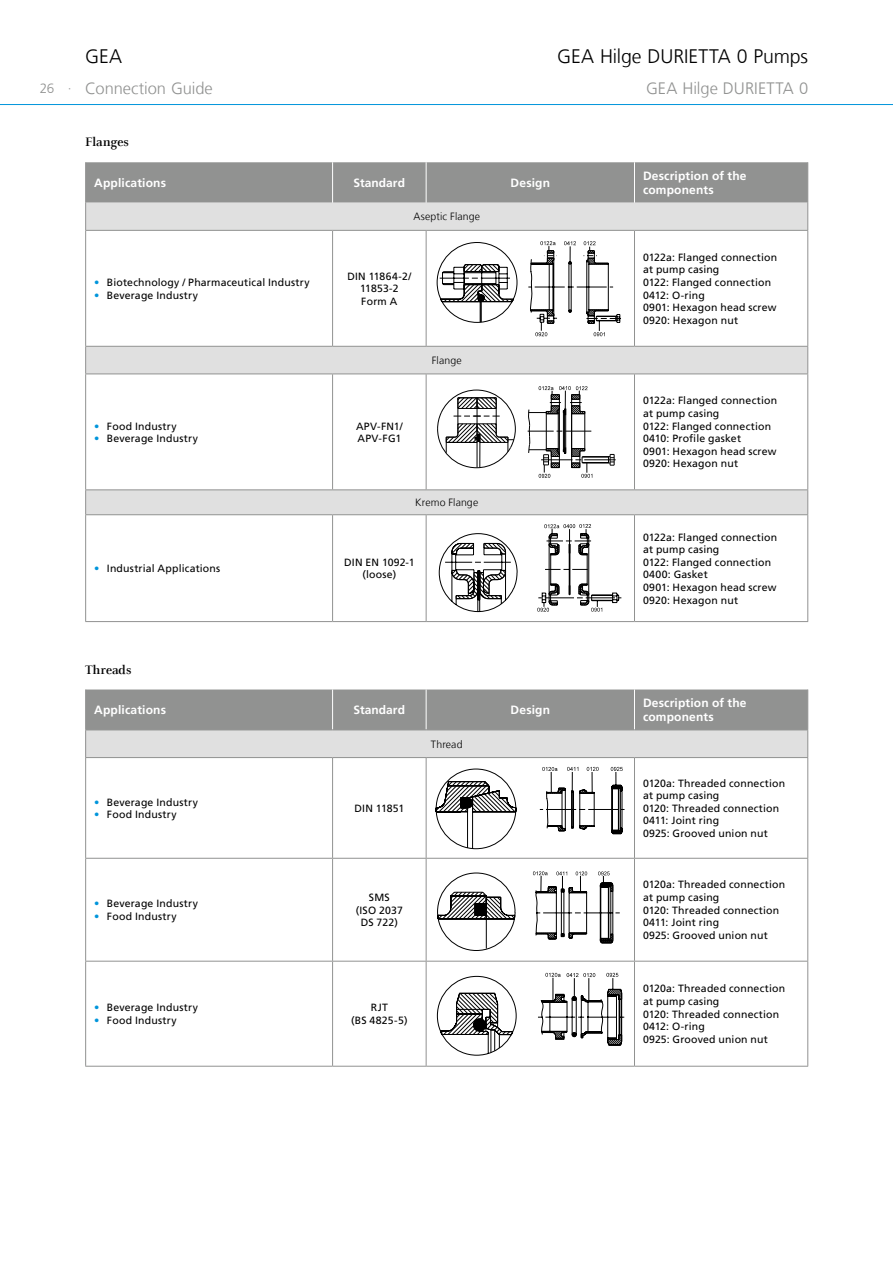
<style>
.page{position:relative;width:893px;height:1263px;background:#fff}
.page>*{position:absolute;margin:0;border:0;box-sizing:border-box;transform-origin:0 0}
.t1{font:300 19.5px "Frutiger LT Com";letter-spacing:-.01em;color:#000}
.t2{font:300 16.5px "Frutiger LT Com";letter-spacing:-.005em;color:#919291}
.t3{font:700 13.5px "Celeste Offc Pro";color:#000}
.t4{font:300 13.5px "Frutiger LT Com";color:#919291}
.t5{font:700 12px/14.4px "Frutiger LT Com";letter-spacing:.015em;color:#fff}
.t6{font:10.5px/12.6px "Frutiger LT Com";letter-spacing:.015em;color:#000}
.t7{font:300 10.5px "Frutiger LT Com";letter-spacing:.01em;color:#000}
.s1{color:#0095db}
</style>
<div class="page">
<hr style="left:0;top:104px;width:893px;height:1px;background:#0095db">
<svg style="left:86px;top:231px;width:721px;height:283px"></svg>
<svg style="left:85px;top:347px;width:1px;height:27px"></svg>
<svg style="left:85px;top:490px;width:1px;height:24px"></svg>
<svg style="left:85px;top:162px;width:723px;height:68px;background:#b1b2b1"></svg>
<svg style="left:807px;top:347px;width:1px;height:27px"></svg>
<svg style="left:807px;top:490px;width:1px;height:24px"></svg>
<hr style="left:85px;top:231px;width:1px;height:115px;background:#919291">
<hr style="left:85px;top:374px;width:1px;height:115px;background:#919291">
<hr style="left:85px;top:515px;width:1px;height:106px;background:#919291">
<hr style="left:332px;top:231px;width:1px;height:115px;background:#919291">
<hr style="left:332px;top:374px;width:1px;height:115px;background:#919291">
<hr style="left:332px;top:515px;width:1px;height:106px;background:#919291">
<hr style="left:426px;top:231px;width:1px;height:115px;background:#919291">
<hr style="left:426px;top:374px;width:1px;height:115px;background:#919291">
<hr style="left:426px;top:515px;width:1px;height:106px;background:#919291">
<hr style="left:634px;top:231px;width:1px;height:115px;background:#919291">
<hr style="left:807px;top:231px;width:1px;height:115px;background:#919291">
<hr style="left:634px;top:374px;width:1px;height:115px;background:#919291">
<hr style="left:807px;top:374px;width:1px;height:115px;background:#919291">
<hr style="left:634px;top:515px;width:1px;height:106px;background:#919291">
<hr style="left:807px;top:515px;width:1px;height:106px;background:#919291">
<hr style="left:85px;top:346px;width:248px;height:1px;background:#919291">
<hr style="left:85px;top:230px;width:248px;height:1px;background:#919291">
<hr style="left:333px;top:230px;width:93px;height:1px;background:#919291">
<hr style="left:426px;top:230px;width:208px;height:1px;background:#919291">
<hr style="left:634px;top:230px;width:174px;height:1px;background:#919291">
<hr style="left:85px;top:374px;width:248px;height:1px;background:#919291">
<hr style="left:333px;top:374px;width:93px;height:1px;background:#919291">
<hr style="left:426px;top:374px;width:208px;height:1px;background:#919291">
<hr style="left:634px;top:374px;width:174px;height:1px;background:#919291">
<hr style="left:85px;top:489px;width:248px;height:1px;background:#919291">
<hr style="left:333px;top:489px;width:93px;height:1px;background:#919291">
<hr style="left:426px;top:489px;width:208px;height:1px;background:#919291">
<hr style="left:634px;top:489px;width:174px;height:1px;background:#919291">
<hr style="left:85px;top:514px;width:248px;height:1px;background:#919291">
<hr style="left:333px;top:514px;width:93px;height:1px;background:#919291">
<hr style="left:426px;top:514px;width:208px;height:1px;background:#919291">
<hr style="left:634px;top:514px;width:174px;height:1px;background:#919291">
<hr style="left:85px;top:621px;width:248px;height:1px;background:#919291">
<hr style="left:333px;top:621px;width:93px;height:1px;background:#919291">
<hr style="left:426px;top:621px;width:208px;height:1px;background:#919291">
<hr style="left:634px;top:621px;width:174px;height:1px;background:#919291">
<hr style="left:333px;top:346px;width:93px;height:1px;background:#919291">
<hr style="left:426px;top:346px;width:208px;height:1px;background:#919291">
<hr style="left:634px;top:346px;width:174px;height:1px;background:#919291">
<svg style="left:437px;top:240px;width:184px;height:97px"></svg>
<hr style="left:584px;top:459px;width:32px;height:1px;background:#000">
<svg style="left:437px;top:390px;width:79px;height:78px"></svg>
<svg style="left:528px;top:385px;width:87px;height:93px"></svg>
<svg style="left:439px;top:524px;width:183px;height:88px"></svg>
<svg style="left:85px;top:689px;width:723px;height:68px;background:#b1b1b1"></svg>
<hr style="left:85px;top:758px;width:1px;height:100px;background:#919291">
<hr style="left:85px;top:859px;width:1px;height:102px;background:#919291">
<hr style="left:85px;top:961px;width:1px;height:105px;background:#919291">
<hr style="left:332px;top:758px;width:1px;height:100px;background:#919291">
<hr style="left:332px;top:859px;width:1px;height:102px;background:#919291">
<hr style="left:332px;top:961px;width:1px;height:105px;background:#919291">
<hr style="left:426px;top:758px;width:1px;height:100px;background:#919291">
<hr style="left:426px;top:859px;width:1px;height:102px;background:#919291">
<hr style="left:426px;top:961px;width:1px;height:105px;background:#919291">
<hr style="left:634px;top:758px;width:1px;height:100px;background:#919291">
<hr style="left:807px;top:758px;width:1px;height:100px;background:#919291">
<hr style="left:634px;top:859px;width:1px;height:102px;background:#919291">
<hr style="left:807px;top:859px;width:1px;height:102px;background:#919291">
<hr style="left:634px;top:961px;width:1px;height:105px;background:#919291">
<hr style="left:807px;top:961px;width:1px;height:105px;background:#919291">
<hr style="left:85px;top:757px;width:248px;height:1px;background:#919291">
<hr style="left:333px;top:757px;width:93px;height:1px;background:#919291">
<hr style="left:426px;top:757px;width:208px;height:1px;background:#919291">
<hr style="left:634px;top:757px;width:174px;height:1px;background:#919291">
<hr style="left:85px;top:961px;width:248px;height:1px;background:#919291">
<hr style="left:333px;top:961px;width:93px;height:1px;background:#919291">
<hr style="left:426px;top:961px;width:208px;height:1px;background:#919291">
<hr style="left:634px;top:961px;width:174px;height:1px;background:#919291">
<hr style="left:333px;top:858px;width:93px;height:1px;background:#919291">
<hr style="left:426px;top:858px;width:208px;height:1px;background:#919291">
<hr style="left:634px;top:858px;width:174px;height:1px;background:#919291">
<hr style="left:333px;top:1066px;width:93px;height:1px;background:#919291">
<hr style="left:426px;top:1066px;width:208px;height:1px;background:#919291">
<hr style="left:634px;top:1066px;width:174px;height:1px;background:#919291">
<hr style="left:85px;top:858px;width:248px;height:1px;background:#919291">
<hr style="left:85px;top:1066px;width:248px;height:1px;background:#919291">
<hr style="left:85px;top:729px;width:248px;height:1px;background:#919291">
<hr style="left:333px;top:729px;width:93px;height:1px;background:#919291">
<hr style="left:426px;top:729px;width:208px;height:1px;background:#919291">
<hr style="left:634px;top:729px;width:174px;height:1px;background:#919291">
<svg style="left:436px;top:766px;width:189px;height:83px"></svg>
<svg style="left:437px;top:871px;width:183px;height:80px"></svg>
<svg style="left:437px;top:972px;width:188px;height:83px"></svg>
<p class="t4" style="left:40px;top:80px;width:34px">26 ·</p>
<h1 class="t1" style="left:85px;top:45px;width:38px">GEA</h1>
<h1 class="t1" style="left:557px;top:45px;width:252px">GEA Hilge DURIETTA 0 Pumps</h1>
<h2 class="t2" style="left:85px;top:79px;width:129px">Connection Guide</h2>
<h2 class="t2" style="left:646px;top:79px;width:164px">GEA Hilge DURIETTA 0</h2>
<p class="t3" style="left:85px;top:133px;width:45px">Flanges</p>
<p class="t5" style="left:94px;top:176px;width:73px">Applications</p>
<p class="t5" style="left:354px;top:176px;width:53px">Standard</p>
<p class="t5" style="left:510px;top:176px;width:41px">Design</p>
<p class="t5" style="left:643px;top:168px;width:105px">Description of the components</p>
<p class="t7" style="left:413px;top:211px;width:68px">Aseptic Flange</p>
<p class="t6" style="left:94px;top:276px;width:217px"><span class="s1">•</span> Biotechnology / Pharmaceutical Industry</p>
<p class="t6" style="left:94px;top:289px;width:105px"><span class="s1">•</span> Beverage Industry</p>
<p class="t6" style="left:94px;top:420px;width:84px"><span class="s1">•</span> Food Industry</p>
<p class="t6" style="left:94px;top:432px;width:105px"><span class="s1">•</span> Beverage Industry</p>
<p class="t6" style="left:347px;top:270px;width:66px;text-align:center">DIN 11864-2/<br>11853-2<br>Form A</p>
<p class="t7" style="left:432px;top:354px;width:31px">Flange</p>
<p class="t6" style="left:356px;top:420px;width:48px">APV-FN1/<br>APV-FG1</p>
<p class="t7" style="left:415px;top:496px;width:65px">Kremo Flange</p>
<p class="t6" style="left:94px;top:562px;width:128px"><span class="s1">•</span> Industrial Applications</p>
<p class="t6" style="left:344px;top:556px;width:72px;text-align:center">DIN EN 1092-1 (loose)</p>
<p class="t6" style="left:643px;top:251px;width:136px">0122a: Flanged connection at pump casing<br>0122: Flanged connection<br>0412: O-ring<br>0901: Hexagon head screw<br>0920: Hexagon nut</p>
<p class="t6" style="left:643px;top:394px;width:136px">0122a: Flanged connection at pump casing<br>0122: Flanged connection<br>0410: Profile gasket<br>0901: Hexagon head screw<br>0920: Hexagon nut</p>
<p class="t6" style="left:643px;top:531px;width:136px">0122a: Flanged connection at pump casing<br>0122: Flanged connection<br>0400: Gasket<br>0901: Hexagon head screw<br>0920: Hexagon nut</p>
<p class="t3" style="left:85px;top:661px;width:48px">Threads</p>
<p class="t5" style="left:94px;top:703px;width:73px">Applications</p>
<p class="t5" style="left:354px;top:703px;width:53px">Standard</p>
<p class="t5" style="left:510px;top:703px;width:41px">Design</p>
<p class="t5" style="left:643px;top:696px;width:105px">Description of the components</p>
<p class="t7" style="left:431px;top:738px;width:33px">Thread</p>
<p class="t6" style="left:94px;top:796px;width:105px"><span class="s1">•</span> Beverage Industry</p>
<p class="t6" style="left:94px;top:808px;width:84px"><span class="s1">•</span> Food Industry</p>
<p class="t6" style="left:94px;top:897px;width:105px"><span class="s1">•</span> Beverage Industry</p>
<p class="t6" style="left:94px;top:910px;width:84px"><span class="s1">•</span> Food Industry</p>
<p class="t6" style="left:94px;top:1001px;width:105px"><span class="s1">•</span> Beverage Industry</p>
<p class="t6" style="left:94px;top:1014px;width:84px"><span class="s1">•</span> Food Industry</p>
<p class="t6" style="left:354px;top:802px;width:51px">DIN 11851</p>
<p class="t6" style="left:356px;top:891px;width:49px;text-align:center">SMS<br>(ISO 2037<br>DS 722)</p>
<p class="t6" style="left:351px;top:1001px;width:58px;text-align:center">RJT<br>(BS 4825-5)</p>
<p class="t6" style="left:643px;top:777px;width:144px">0120a: Threaded connection at pump casing<br>0120: Threaded connection<br>0411: Joint ring<br>0925: Grooved union nut</p>
<p class="t6" style="left:643px;top:878px;width:144px">0120a: Threaded connection at pump casing<br>0120: Threaded connection<br>0411: Joint ring<br>0925: Grooved union nut</p>
<p class="t6" style="left:643px;top:982px;width:144px">0120a: Threaded connection at pump casing<br>0120: Threaded connection<br>0412: O-ring<br>0925: Grooved union nut</p>
</div>
